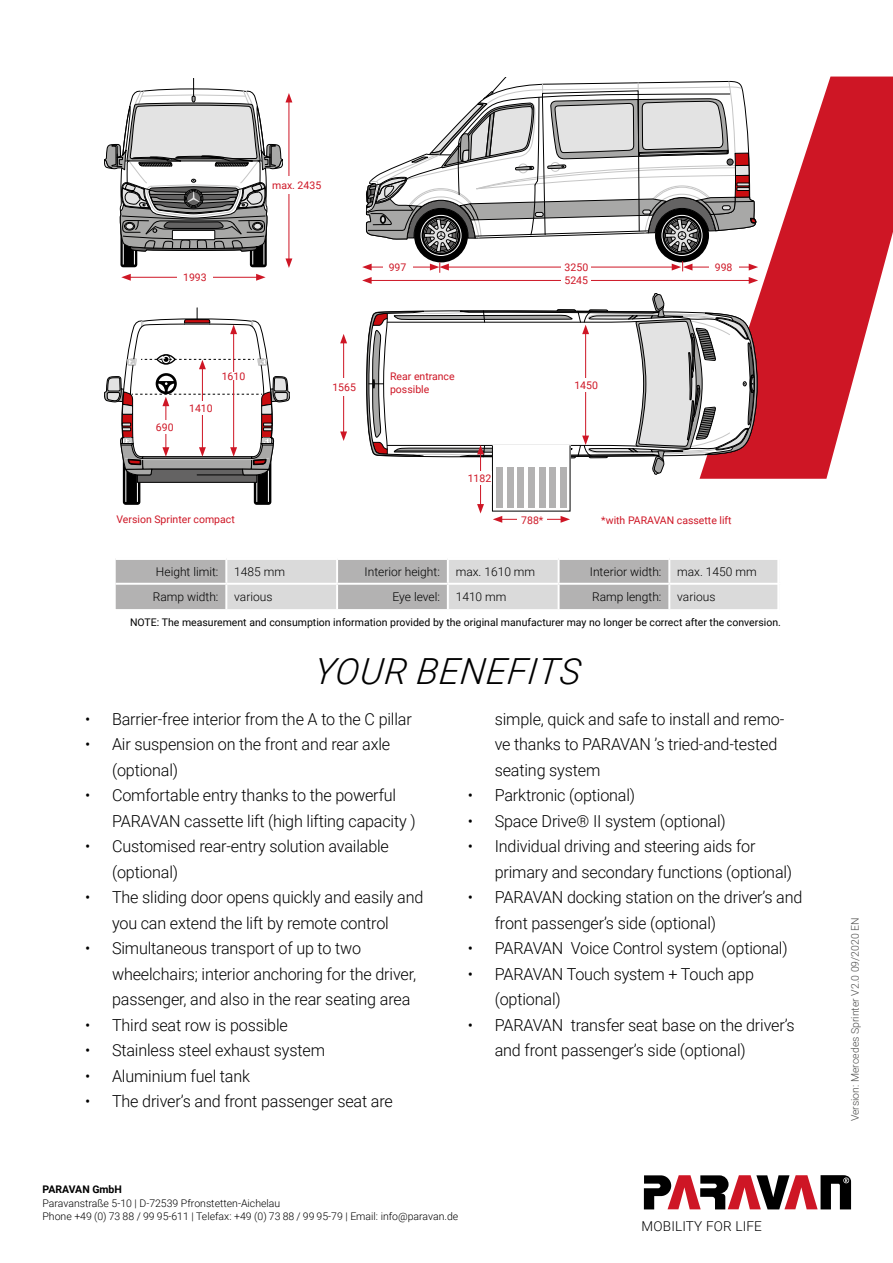
<style>
.page{position:relative;width:893px;height:1263px;background:#fff}
.page>*{position:absolute;margin:0;border:0;box-sizing:border-box;transform-origin:0 0}
.t1{font:italic 300 36px "Roboto";letter-spacing:.02em;color:#000}
.t2{font:300 16.5px/25.5px "Roboto";letter-spacing:-.01em;color:#000}
.t3{font:300 13.65px "Roboto";letter-spacing:.01em;color:#000}
.t4{font:300 12px "Roboto";color:#000}
.t5{font:10.5px/12.6px "Roboto";color:#ce1625}
.t6{font:300 10.5px/13.5px "Roboto";color:#000}
.t7{font:10.5px "Roboto";color:#000}
.t8{font:300 10.5px "Roboto";color:#4a4a49}
.t9{font:700 10.5px "Roboto";color:#000}
</style>
<div class="page">
<svg style="left:699px;top:77px;width:194px;height:402px;fill:#ce1625"></svg>
<div style="left:496px;top:467px;width:6px;height:41px;background:#b3b2b2"></div>
<div style="left:507px;top:467px;width:6px;height:41px;background:#b3b2b2"></div>
<div style="left:518px;top:467px;width:6px;height:41px;background:#b3b2b2"></div>
<div style="left:528px;top:467px;width:6px;height:41px;background:#b3b2b2"></div>
<div style="left:539px;top:467px;width:6px;height:41px;background:#b3b2b2"></div>
<div style="left:550px;top:467px;width:6px;height:41px;background:#b3b2b2"></div>
<div style="left:561px;top:467px;width:6px;height:41px;background:#b3b2b2"></div>
<svg style="left:419px;top:252px;width:337px;height:10px"></svg>
<svg style="left:414px;top:208px;width:54px;height:54px"></svg>
<div style="left:421px;top:215px;width:40px;height:41px;border:1px solid #fff;border-radius:50%"></div>
<svg style="left:655px;top:208px;width:54px;height:54px"></svg>
<div style="left:662px;top:215px;width:40px;height:41px;border:1px solid #fff;border-radius:50%"></div>
<svg style="left:366px;top:78px;width:390px;height:174px"></svg>
<svg style="left:104px;top:308px;width:186px;height:197px"></svg>
<div style="left:188px;top:401px;width:26px;height:14px;background:#fff"></div>
<div style="left:222px;top:372px;width:23px;height:8px;background:#fff"></div>
<hr style="left:128px;top:277px;width:130px;height:1px;background:#ce1625">
<svg style="left:121px;top:274px;width:10px;height:7px"></svg>
<svg style="left:256px;top:274px;width:10px;height:7px"></svg>
<hr style="left:369px;top:280px;width:382px;height:1px;background:#ce1625">
<svg style="left:362px;top:277px;width:10px;height:7px"></svg>
<svg style="left:749px;top:277px;width:9px;height:7px"></svg>
<div style="left:177px;top:271px;width:36px;height:13px;background:#fff"></div>
<div style="left:561px;top:274px;width:30px;height:13px;background:#fff"></div>
<svg style="left:104px;top:78px;width:188px;height:190px"></svg>
<div style="left:272px;top:176px;width:50px;height:18px;background:#fff"></div>
<hr style="left:446px;top:267px;width:228px;height:1px;background:#ce1625">
<hr style="left:690px;top:267px;width:61px;height:1px;background:#ce1625">
<svg style="left:672px;top:261px;width:20px;height:10px"></svg>
<svg style="left:749px;top:264px;width:9px;height:6px"></svg>
<hr style="left:369px;top:267px;width:63px;height:1px;background:#ce1625">
<svg style="left:362px;top:264px;width:10px;height:6px"></svg>
<svg style="left:430px;top:262px;width:19px;height:11px"></svg>
<div style="left:562px;top:260px;width:29px;height:14px;background:#fff"></div>
<div style="left:709px;top:260px;width:29px;height:14px;background:#fff"></div>
<div style="left:383px;top:260px;width:29px;height:14px;background:#fff"></div>
<hr style="left:500px;top:519px;width:63px;height:1px;background:#ce1625">
<svg style="left:493px;top:516px;width:9px;height:7px"></svg>
<svg style="left:561px;top:516px;width:9px;height:7px"></svg>
<div style="left:518px;top:514px;width:29px;height:13px;background:#fff"></div>
<hr style="left:480px;top:452px;width:1px;height:54px;background:#ce1625">
<svg style="left:367px;top:293px;width:390px;height:181px"></svg>
<svg style="left:477px;top:504px;width:7px;height:9px"></svg>
<div style="left:466px;top:472px;width:26px;height:13px;background:#fff"></div>
<svg style="left:117px;top:560px;width:659px;height:48px;background:#c6c6c6"></svg>
<hr style="left:225px;top:560px;width:2px;height:23px;background:#fff">
<hr style="left:336px;top:560px;width:2px;height:23px;background:#fff">
<hr style="left:447px;top:560px;width:2px;height:23px;background:#fff">
<hr style="left:558px;top:560px;width:2px;height:23px;background:#fff">
<hr style="left:668px;top:560px;width:2px;height:23px;background:#fff">
<hr style="left:116px;top:583px;width:110px;height:2px;background:#fff">
<hr style="left:226px;top:583px;width:111px;height:2px;background:#fff">
<hr style="left:225px;top:585px;width:2px;height:24px;background:#fff">
<hr style="left:337px;top:583px;width:111px;height:2px;background:#fff">
<hr style="left:336px;top:585px;width:2px;height:24px;background:#fff">
<hr style="left:448px;top:583px;width:111px;height:2px;background:#fff">
<hr style="left:447px;top:585px;width:2px;height:24px;background:#fff">
<hr style="left:559px;top:583px;width:110px;height:2px;background:#fff">
<hr style="left:558px;top:585px;width:2px;height:24px;background:#fff">
<hr style="left:669px;top:583px;width:112px;height:2px;background:#fff">
<hr style="left:668px;top:585px;width:2px;height:24px;background:#fff">
<div style="left:114px;top:556px;width:665px;height:55px;border:2px solid #fff"></div>
<svg style="left:644px;top:1175px;width:207px;height:34px"></svg>
<hr style="left:343px;top:341px;width:1px;height:93px;background:#ce1625">
<svg style="left:340px;top:334px;width:7px;height:9px"></svg>
<svg style="left:340px;top:431px;width:7px;height:10px"></svg>
<div style="left:331px;top:378px;width:26px;height:17px;background:#fff"></div>
<p class="t5" style="left:272px;top:179px;width:51px">max. 2435</p>
<p class="t5" style="left:389px;top:261px;width:19px">997</p>
<p class="t5" style="left:565px;top:261px;width:25px">3250</p>
<p class="t5" style="left:715px;top:261px;width:19px">998</p>
<p class="t5" style="left:183px;top:271px;width:25px">1993</p>
<p class="t5" style="left:564px;top:274px;width:25px">5245</p>
<p class="t5" style="left:156px;top:421px;width:19px">690</p>
<p class="t5" style="left:189px;top:401px;width:25px">1410</p>
<p class="t5" style="left:222px;top:370px;width:25px">1610</p>
<p class="t5" style="left:116px;top:513px;width:120px">Version Sprinter compact</p>
<p class="t5" style="left:332px;top:380px;width:25px">1565</p>
<p class="t5" style="left:390px;top:370px;width:66px">Rear entrance possible</p>
<p class="t5" style="left:574px;top:379px;width:25px">1450</p>
<p class="t5" style="left:468px;top:472px;width:25px">1182</p>
<p class="t5" style="left:521px;top:514px;width:24px">788*</p>
<p class="t5" style="left:601px;top:513px;width:132px">*with PARAVAN cassette lift</p>
<p class="t4" style="left:156px;top:563px;width:64px">Height limit:</p>
<p class="t4" style="left:234px;top:563px;width:52px">1485 mm</p>
<p class="t4" style="left:365px;top:563px;width:77px">Interior height:</p>
<p class="t4" style="left:456px;top:563px;width:81px">max. 1610 mm</p>
<p class="t4" style="left:590px;top:563px;width:73px">Interior width:</p>
<p class="t4" style="left:677px;top:563px;width:81px">max. 1450 mm</p>
<p class="t4" style="left:153px;top:588px;width:67px">Ramp width:</p>
<p class="t4" style="left:234px;top:588px;width:40px">various</p>
<p class="t4" style="left:393px;top:588px;width:49px">Eye level:</p>
<p class="t4" style="left:456px;top:588px;width:52px">1410 mm</p>
<p class="t4" style="left:592px;top:588px;width:71px">Ramp length:</p>
<p class="t4" style="left:677px;top:588px;width:40px">various</p>
<p class="t7" style="left:130px;top:614px;width:652px">NOTE: The measurement and consumption information provided by the original manufacturer may no longer be correct after the conversion.</p>
<h1 class="t1" style="left:313px;top:646px;width:273px">YOUR BENEFITS</h1>
<p class="t2" style="left:85px;top:705px;width:328px">• Barrier-free interior from the A to the C pillar</p>
<p class="t2" style="left:112px;top:731px;width:280px;text-indent:-27px">• Air suspension on the front and rear axle (optional)</p>
<p class="t2" style="left:112px;top:782px;width:305px;text-indent:-27px">• Comfortable entry thanks to the powerful<br>PARAVAN cassette lift (high lifting capacity )</p>
<p class="t2" style="left:112px;top:833px;width:278px;text-indent:-27px">• Customised rear-entry solution available (optional)</p>
<p class="t2" style="left:85px;top:884px;width:340px;text-align:center">• The sliding door opens quickly and easily and you can extend the lift by remote control</p>
<p class="t2" style="left:112px;top:935px;width:306px;text-indent:-27px">• Simultaneous transport of up to two wheelchairs; interior anchoring for the driver, passenger, and also in the rear seating area</p>
<p class="t2" style="left:85px;top:1011px;width:204px">• Third seat row is possible</p>
<p class="t2" style="left:85px;top:1037px;width:242px">• Stainless steel exhaust system</p>
<p class="t2" style="left:85px;top:1062px;width:167px">• Aluminium fuel tank</p>
<p class="t2" style="left:85px;top:1088px;width:309px">• The driver’s and front passenger seat are</p>
<p class="t2" style="left:495px;top:705px;width:291px">simple, quick and safe to install and remo&shy;ve thanks to PARAVAN ’s tried-and-tested seating system</p>
<p class="t2" style="left:468px;top:782px;width:169px">• Parktronic (optional)</p>
<p class="t2" style="left:468px;top:807px;width:260px">• Space Drive® II system (optional)</p>
<p class="t2" style="left:495px;top:833px;width:299px;text-indent:-27px">• Individual driving and steering aids for primary and secondary functions (optional)</p>
<p class="t2" style="left:495px;top:884px;width:309px;text-indent:-27px">• PARAVAN docking station on the driver’s and front passenger’s side (optional)</p>
<p class="t2" style="left:468px;top:935px;width:321px">• PARAVAN Voice Control system (optional)</p>
<p class="t2" style="left:495px;top:960px;width:261px;text-indent:-27px">• PARAVAN Touch system + Touch app (optional)</p>
<p class="t2" style="left:495px;top:1011px;width:302px;text-indent:-27px">• PARAVAN transfer seat base on the driver’s and front passenger’s side (optional)</p>
<p class="t9" style="left:43px;top:1182px;width:81px">PARAVAN GmbH</p>
<p class="t6" style="left:43px;top:1196px;width:417px">Paravanstraße 5-10 | D-72539 Pfronstetten-Aichelau<br>Phone +49 (0) 73 88 / 99 95-611 | Telefax: +49 (0) 73 88 / 99 95-79 | Email: info@paravan.de</p>
<p class="t3" style="left:642px;top:1216px;width:122px">MOBILITY FOR LIFE</p>
<p class="t8" style="left:848px;top:1121px;width:205px;rotate:-90deg">Version: Mercedes Sprinter V2.0 09/2020 EN</p>
</div>
